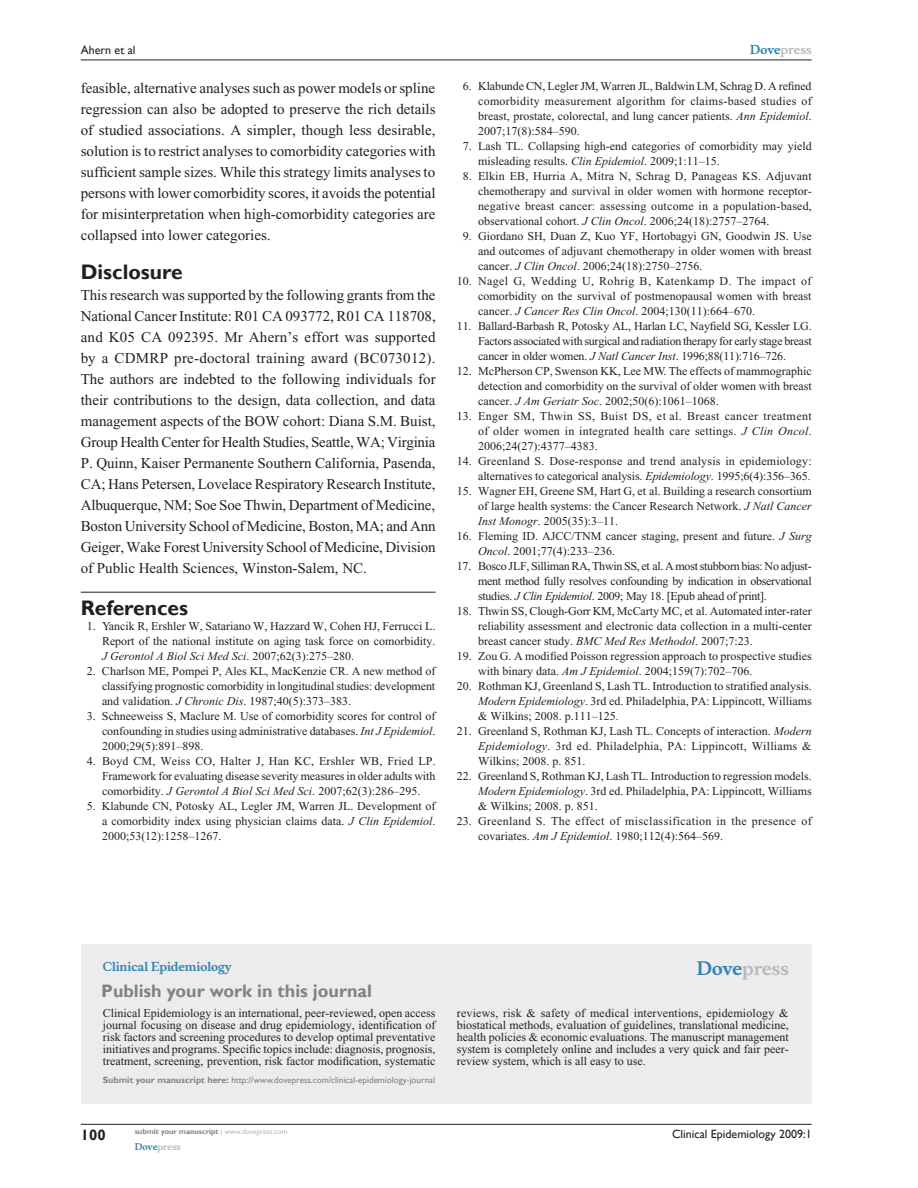
<style>
.page{position:relative;width:918px;height:1188px;background:#fff}
.page>*{position:absolute;margin:0;border:0;box-sizing:border-box;transform-origin:0 0}
.t1{font:700 21px "Gill Sans";color:#231f20}
.t2{font:700 18px "Gill Sans";color:#808285}
.t3{font:700 18px "Musee";color:#b8b9bc}
.t4{font:15px/21px "Times New Roman";color:#231f20;text-align:justify}
.t5{font:700 15px "Gill Sans";color:#231f20}
.t6{font:12px/15px "Times New Roman";color:#231f20;text-align:justify}
.t7{font:12px/15px "Times New Roman";letter-spacing:.03em;color:#231f20}
.t8{font:12px "Gill Sans";color:#231f20}
.t9{font:700 12px "Musee";color:#3485ae}
.t10{font:700 12px "Musee";color:#b8b9bc}
.t11{font:9px "Gill Sans";color:#808285}
.t12{font:700 9px "Musee";color:#b8b9bc}
.t13{font:700 7.5px "Gill Sans";color:#808285}
.s1{color:#3485ae}
.s2{font-style:italic}
.s3{font-weight:700}
.s4{font-weight:400;color:#b8b9bc}
</style>
<div class="page">
<div style="left:81px;top:944px;width:731px;height:159px;background:#ececee"></div>
<hr style="left:81px;top:1124px;width:731px;height:1px;background:#231f20">
<hr style="left:81px;top:60px;width:731px;height:1px;background:#231f20">
<hr style="left:81px;top:592px;width:355px;height:1px;background:#231f20">
<p class="t8" style="left:81px;top:43px;width:56px">Ahern et al</p>
<p class="t10" style="left:750px;top:43px;width:63px"><span class="s1">Dove</span>press</p>
<p class="t4" style="left:81px;top:77px;width:356px">feasible, alternative analyses such as power models or spline regression can also be adopted to preserve the rich details of studied associations. A simpler, though less desirable, solution is to restrict analyses to comorbidity categories with sufficient sample sizes. While this strategy limits analyses to persons with lower comorbidity scores, it avoids the potential for misinterpretation when high-comorbidity categories are collapsed into lower categories.</p>
<h1 class="t1" style="left:81px;top:259px;width:103px">Disclosure</h1>
<p class="t4" style="left:81px;top:285px;width:356px">This research was supported by the following grants from the National Cancer Institute: R01 CA 093772, R01 CA 118708, and K05 CA 092395. Mr Ahern’s effort was supported by a CDMRP pre-doctoral training award (BC073012).<br>The authors are indebted to the following individuals for their contributions to the design, data collection, and data management aspects of the BOW cohort: Diana S.M. Buist, Group Health Center for Health Studies, Seattle, WA; Virginia P. Quinn, Kaiser Permanente Southern California, Pasenda, CA; Hans Petersen, Lovelace Respiratory Research Institute, Albuquerque, NM; Soe Soe Thwin, Department of Medicine, Boston University School of Medicine, Boston, MA; and Ann Geiger, Wake Forest University School of Medicine, Division of Public Health Sciences, Winston-Salem, NC.</p>
<h1 class="t1" style="left:81px;top:595px;width:109px">References</h1>
<p class="t6" style="left:102px;top:619px;width:335px;text-indent:-15px">1. Yancik R, Ershler W, Satariano W, Hazzard W, Cohen HJ, Ferrucci L.<br>Report of the national institute on aging task force on comorbidity.<br><span class="s2">J Gerontol A Biol Sci Med Sci</span>. 2007;62(3):275–280.</p>
<p class="t6" style="left:102px;top:664px;width:335px;text-indent:-15px">2. Charlson ME, Pompei P, Ales KL, MacKenzie CR. A new method of classifying prognostic comorbidity in longitudinal studies: development and validation. <span class="s2">J Chronic Dis</span>. 1987;40(5):373–383.</p>
<p class="t6" style="left:102px;top:709px;width:335px;text-indent:-15px">3. Schneeweiss S, Maclure M. Use of comorbidity scores for control of confounding in studies using administrative databases. <span class="s2">Int J Epidemiol</span>.<br>2000;29(5):891–898.</p>
<p class="t6" style="left:102px;top:754px;width:335px;text-indent:-15px">4. Boyd CM, Weiss CO, Halter J, Han KC, Ershler WB, Fried LP.<br>Framework for evaluating disease severity measures in older adults with comorbidity. <span class="s2">J Gerontol A Biol Sci Med Sci</span>. 2007;62(3):286–295.</p>
<p class="t6" style="left:102px;top:799px;width:335px;text-indent:-15px">5. Klabunde CN, Potosky AL, Legler JM, Warren JL. Development of a comorbidity index using physician claims data. <span class="s2">J Clin Epidemiol</span>.<br>2000;53(12):1258–1267.</p>
<p class="t6" style="left:478px;top:79px;width:335px;text-indent:-15px">6. Klabunde CN, Legler JM, Warren JL, Baldwin LM, Schrag D. A refined comorbidity measurement algorithm for claims-based studies of breast, prostate, colorectal, and lung cancer patients. <span class="s2">Ann Epidemiol</span>.<br>2007;17(8):584–590.</p>
<p class="t6" style="left:478px;top:139px;width:335px;text-indent:-15px">7. Lash TL. Collapsing high-end categories of comorbidity may yield misleading results. <span class="s2">Clin Epidemiol</span>. 2009;1:11–15.</p>
<p class="t6" style="left:478px;top:169px;width:335px;text-indent:-15px">8. Elkin EB, Hurria A, Mitra N, Schrag D, Panageas KS. Adjuvant chemotherapy and survival in older women with hormone receptor&shy;negative breast cancer: assessing outcome in a population-based, observational cohort. <span class="s2">J Clin Oncol</span>. 2006;24(18):2757–2764.</p>
<p class="t6" style="left:478px;top:229px;width:335px;text-indent:-15px">9. Giordano SH, Duan Z, Kuo YF, Hortobagyi GN, Goodwin JS. Use and outcomes of adjuvant chemotherapy in older women with breast cancer. <span class="s2">J Clin Oncol</span>. 2006;24(18):2750–2756.</p>
<p class="t6" style="left:478px;top:274px;width:335px;text-indent:-21px">10. Nagel G, Wedding U, Rohrig B, Katenkamp D. The impact of comorbidity on the survival of postmenopausal women with breast cancer. <span class="s2">J Cancer Res Clin Oncol</span>. 2004;130(11):664–670.</p>
<p class="t6" style="left:478px;top:319px;width:335px;text-indent:-21px">11. Ballard-Barbash R, Potosky AL, Harlan LC, Nayfield SG, Kessler LG.<br>Factors associated with surgical and radiation therapy for early stage breast cancer in older women. <span class="s2">J Natl Cancer Inst</span>. 1996;88(11):716–726.</p>
<p class="t6" style="left:478px;top:364px;width:335px;text-indent:-21px">12. McPherson CP, Swenson KK, Lee MW. The effects of mammographic detection and comorbidity on the survival of older women with breast cancer. <span class="s2">J Am Geriatr Soc</span>. 2002;50(6):1061–1068.</p>
<p class="t6" style="left:478px;top:409px;width:335px;text-indent:-21px">13. Enger SM, Thwin SS, Buist DS, et al. Breast cancer treatment of older women in integrated health care settings. <span class="s2">J Clin Oncol</span>.<br>2006;24(27):4377–4383.</p>
<p class="t6" style="left:457px;top:454px;width:356px;text-align:right">14. Greenland S. Dose-response and trend analysis in epidemiology: alternatives to categorical analysis. <span class="s2">Epidemiology</span>. 1995;6(4):356–365.</p>
<p class="t6" style="left:478px;top:484px;width:335px;text-indent:-21px">15. Wagner EH, Greene SM, Hart G, et al. Building a research consortium of large health systems: the Cancer Research Network. <span class="s2">J Natl Cancer Inst Monogr</span>. 2005(35):3–11.</p>
<p class="t6" style="left:478px;top:529px;width:335px;text-indent:-21px">16. Fleming ID. AJCC/TNM cancer staging, present and future. <span class="s2">J Surg<br>Oncol</span>. 2001;77(4):233–236.</p>
<p class="t6" style="left:478px;top:559px;width:335px;text-indent:-21px">17. Bosco JLF, Silliman RA, Thwin SS, et al. A most stubborn bias: No adjust&shy;ment method fully resolves confounding by indication in observational studies. <span class="s2">J Clin Epidemiol</span>. 2009; May 18. [Epub ahead of print].</p>
<p class="t6" style="left:478px;top:604px;width:335px;text-indent:-21px">18. Thwin SS, Clough-Gorr KM, McCarty MC, et al. Automated inter-rater reliability assessment and electronic data collection in a multi-center breast cancer study. <span class="s2">BMC Med Res Methodol</span>. 2007;7:23.</p>
<p class="t6" style="left:478px;top:649px;width:335px;text-indent:-21px">19. Zou G. A modified Poisson regression approach to prospective studies with binary data. <span class="s2">Am J Epidemiol</span>. 2004;159(7):702–706.</p>
<p class="t6" style="left:478px;top:679px;width:335px;text-indent:-21px">20. Rothman KJ, Greenland S, Lash TL. Introduction to stratified analysis.<br><span class="s2">Modern Epidemiology</span>. 3rd ed. Philadelphia, PA: Lippincott, Williams &amp; Wilkins; 2008. p.111–125.</p>
<p class="t6" style="left:478px;top:724px;width:335px;text-indent:-21px">21. Greenland S, Rothman KJ, Lash TL. Concepts of interaction. <span class="s2">Modern Epidemiology</span>. 3rd ed. Philadelphia, PA: Lippincott, Williams &amp; Wilkins; 2008. p. 851.</p>
<p class="t6" style="left:478px;top:769px;width:335px;text-indent:-21px">22. Greenland S, Rothman KJ, Lash TL. Introduction to regression models.<br><span class="s2">Modern Epidemiology</span>. 3rd ed. Philadelphia, PA: Lippincott, Williams &amp; Wilkins; 2008. p. 851.</p>
<p class="t7" style="left:478px;top:814px;width:335px;text-indent:-21px">23. Greenland S. The effect of misclassification in the presence of covariates. <span class="s2">Am J Epidemiol</span>. 1980;112(4):564–569.</p>
<p class="t9" style="left:103px;top:959px;width:130px">Clinical Epidemiology</p>
<h2 class="t2" style="left:101px;top:980px;width:272px">Publish your work in this journal</h2>
<h2 class="t3" style="left:697px;top:958px;width:94px"><span class="s1">Dove</span>press</h2>
<p class="t6" style="left:103px;top:1007px;width:334px;line-height:12px">Clinical Epidemiology is an international, peer-reviewed, open access journal focusing on disease and drug epidemiology, identification of risk factors and screening procedures to develop optimal preventative initiatives and programs. Specific topics include: diagnosis, prognosis, treatment, screening, prevention, risk factor modification, systematic</p>
<p class="t6" style="left:457px;top:1007px;width:333px;line-height:12px">reviews, risk &amp; safety of medical interventions, epidemiology &amp; biostatical methods, evaluation of guidelines, translational medicine, health policies &amp; economic evaluations. The manuscript management system is completely online and includes a very quick and fair peer&shy;review system, which is all easy to use.</p>
<p class="t11" style="left:103px;top:1075px;width:334px"><span class="s3">Submit your manuscript here:</span> http://www.dovepress.com/clinical-epidemiology-journal</p>
<p class="t5" style="left:81px;top:1126px;width:26px">100</p>
<p class="t13" style="left:135px;top:1127px;width:154px">submit your manuscript <span class="s4">| www.dovepress.com</span></p>
<p class="t12" style="left:135px;top:1141px;width:48px"><span class="s1">Dove</span>press</p>
<p class="t8" style="left:672px;top:1127px;width:141px">Clinical Epidemiology 2009:1</p>
</div>
